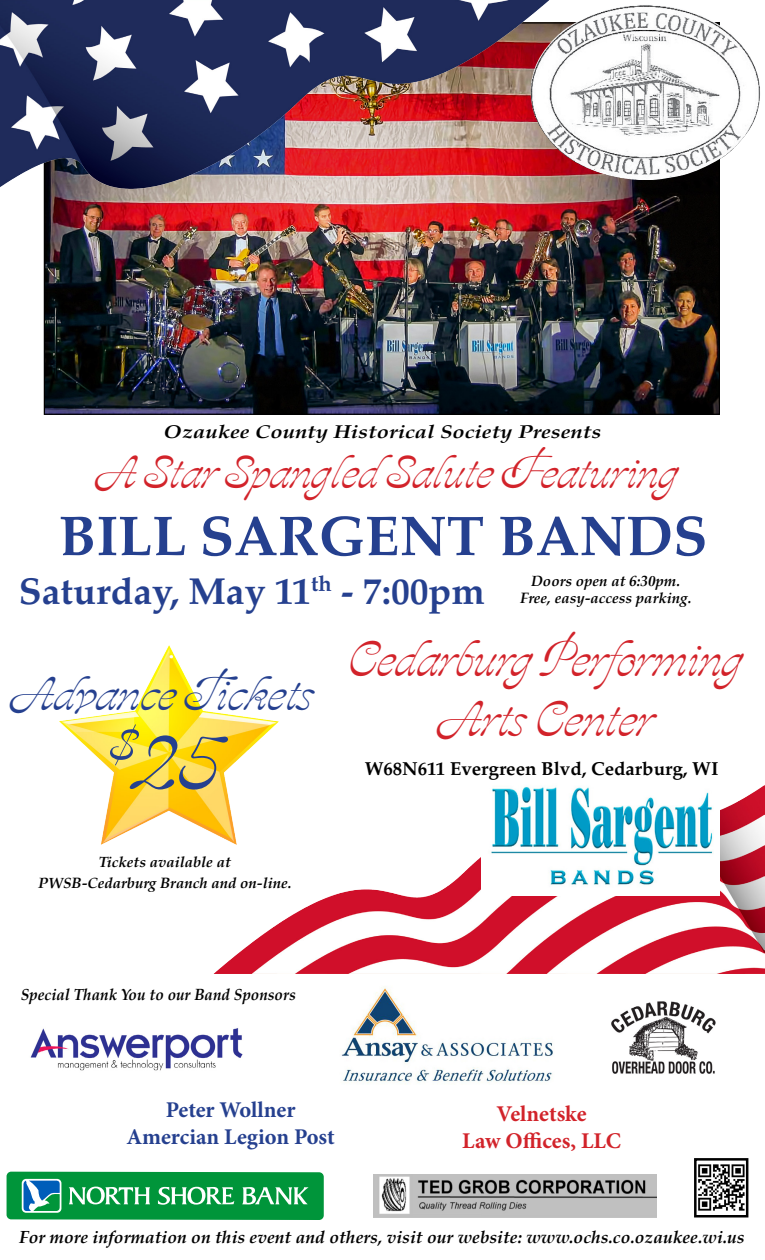
<style>
.page{position:relative;width:765px;height:1260px;background:#fff}
.page>*{position:absolute;margin:0;border:0;box-sizing:border-box;transform-origin:0 0}
.t1{font:87.25px "Aja";color:#25408f;scale:1.05 1}
.t2{font:700 56.25px "Palatino";color:#25408f}
.t3{font:50px/60px "Aja";color:#d2232a;text-align:center}
.t4{font:47.12px "Aja";color:#25408f;scale:1.05 1}
.t5{font:46.25px "Aja";color:#d2232a}
.t6{font:700 37.5px "Palatino";color:#25408f}
.t7{font:700 22.5px/27px "Minion Pro";letter-spacing:-.005em;color:#25408f;text-align:center}
.t8{font:700 22.5px/27px "Minion Pro";color:#d2232a;text-align:center}
.t9{font:italic 700 18.75px "Palatino";color:#000;scale:1.18 1}
.t10{font:700 18.75px "Palatino";color:#000}
.t11{font:italic 700 17.5px "Palatino";color:#000}
.t12{font:italic 700 16.25px "Palatino";color:#000;scale:.94 1}
.t13{font:italic 700 15px/16.2px "Palatino";color:#000;text-align:center}
</style>
<div class="page">
<img style="left:213px;top:785px;width:552px;height:189px">
<img style="left:30px;top:1028px;width:213px;height:43px">
<img style="left:374px;top:1175px;width:282px;height:42px">
<img style="left:611px;top:1001px;width:105px;height:73px">
<svg style="left:7px;top:1172px;width:317px;height:48px;background:#25a25b"></svg>
<img style="left:46px;top:181px;width:672px;height:232px">
<img style="left:0;top:0;width:674px;height:193px">
<img style="left:528px;top:4px;width:232px;height:177px">
<img style="left:698px;top:1164px;width:47px;height:47px">
<div style="left:694px;top:1158px;width:54px;height:60px;border:2px solid #000"></div>
<img style="left:59px;top:645px;width:220px;height:200px">
<img style="left:482px;top:785px;width:238px;height:111px">
<img style="left:341px;top:986px;width:212px;height:98px">
<p class="t9" style="left:164px;top:416px;width:372px">Ozaukee County Historical Society Presents</p>
<h3 class="t5" style="left:92px;top:446px;width:583px">A Star Spangled Salute Featuring</h3>
<h2 class="t2" style="left:59px;top:488px;width:650px">Bill Sargent BandS</h2>
<h3 class="t6" style="left:19px;top:559px;width:467px">Saturday, May 11<sup>th</sup> - 7:00pm</h3>
<p class="t13" style="left:520px;top:573px;width:173px">Doors open at 6:30pm.<br>Free, easy-access parking.</p>
<h3 class="t4" style="left:7px;top:668px;width:289px">Advance Tickets</h3>
<h1 class="t1" style="left:105px;top:711px;width:103px"><sup>$</sup>25</h1>
<p class="t13" style="left:38px;top:851px;width:255px;line-height:21.2px">Tickets available at<br>PWSB-Cedarburg Branch and on-line.</p>
<h3 class="t3" style="left:345px;top:631px;width:395px">Cedarburg Performing<br>Arts Center</h3>
<p class="t10" style="left:365px;top:753px;width:355px">W68N611 Evergreen Blvd, Cedarburg, WI</p>
<p class="t12" style="left:21px;top:981px;width:294px">Special Thank You to our Band Sponsors</p>
<h3 class="t7" style="left:127px;top:1096px;width:210px">Peter Wollner<br>Amercian Legion Post</h3>
<h3 class="t8" style="left:462px;top:1100px;width:160px">Velnetske<br>Law Offices, LLC</h3>
<p class="t11" style="left:19px;top:1223px;width:727px">For more information on this event and others, visit our website: www.ochs.co.ozaukee.wi.us</p>
</div>
